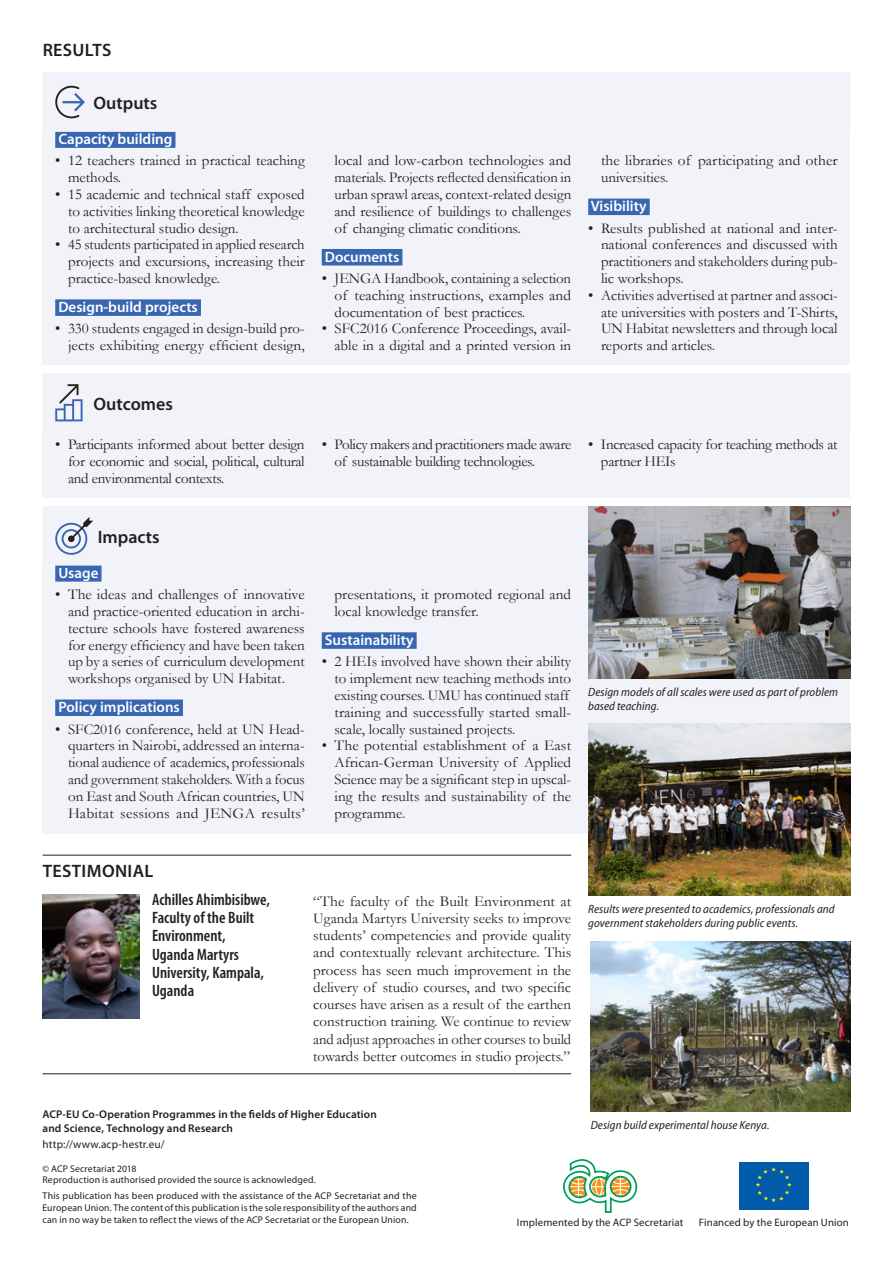
<style>
.page{position:relative;width:893px;height:1263px;background:#fff}
.page>*{position:absolute;margin:0;border:0;box-sizing:border-box;transform-origin:0 0}
.t1{font:600 18px "Myriad Pro";letter-spacing:.005em;color:#231f20}
.t2{font:600 condensed 16.5px/18px "Myriad Pro";color:#231f20}
.t3{font:15px/16.8px "Garamond";color:#231f20;text-align:justify}
.t4{font:15px/16.8px "Garamond";letter-spacing:-.02em;color:#231f20}
.t5{font:600 15px "Myriad Pro";color:#fff}
.t6{font:italic semi-condensed 12px/13.5px "Myriad Pro";letter-spacing:.01em;color:#231f20}
.t7{font:600 11.25px/13.5px "Myriad Pro";letter-spacing:.01em;color:#231f20}
.t8{font:11.25px "Myriad Pro";letter-spacing:.01em;color:#231f20}
.t9{font:10.8px "Myriad Pro";letter-spacing:.01em;color:#231f20}
.t10{font:9.75px/11.7px "Myriad Pro";letter-spacing:.015em;color:#231f20}
</style>
<div class="page">
<div style="left:43px;top:565px;width:807px;height:268px;background:#f1f3f9"></div>
<div style="left:55px;top:565px;width:47px;height:17px;background:#3866b1"></div>
<div style="left:55px;top:699px;width:128px;height:17px;background:#3866b1"></div>
<div style="left:322px;top:632px;width:95px;height:17px;background:#3866b1"></div>
<div style="left:43px;top:506px;width:545px;height:59px;background:#f1f3f9"></div>
<div style="left:739px;top:1162px;width:70px;height:48px;background:#015aaa"></div>
<svg style="left:756px;top:1167px;width:36px;height:35px"></svg>
<svg style="left:563px;top:1159px;width:75px;height:54px"></svg>
<div style="left:43px;top:132px;width:807px;height:232px;background:#f1f3f9"></div>
<div style="left:55px;top:131px;width:120px;height:17px;background:#3866b1"></div>
<div style="left:55px;top:299px;width:146px;height:17px;background:#3866b1"></div>
<div style="left:322px;top:249px;width:80px;height:16px;background:#3866b1"></div>
<div style="left:588px;top:199px;width:62px;height:16px;background:#3866b1"></div>
<div style="left:43px;top:73px;width:807px;height:59px;background:#f1f3f9"></div>
<svg style="left:55px;top:86px;width:30px;height:32px"></svg>
<svg style="left:55px;top:517px;width:38px;height:38px"></svg>
<div style="left:43px;top:433px;width:807px;height:64px;background:#f1f3f9"></div>
<div style="left:43px;top:373px;width:807px;height:59px;background:#f1f3f9"></div>
<svg style="left:55px;top:384px;width:28px;height:37px"></svg>
<img style="left:43px;top:894px;width:96px;height:124px">
<hr style="left:43px;top:855px;width:528px;height:1px;background:#231f20">
<hr style="left:43px;top:1073px;width:528px;height:1px;background:#231f20">
<img style="left:588px;top:506px;width:262px;height:172px">
<img style="left:588px;top:723px;width:262px;height:173px">
<img style="left:591px;top:942px;width:259px;height:169px">
<p class="t1" style="left:43px;top:40px;width:70px">RESULTS</p>
<p class="t1" style="left:94px;top:93px;width:65px">Outputs</p>
<p class="t5" style="left:58px;top:131px;width:115px">Capacity building</p>
<p class="t3" style="left:68px;top:152px;width:238px;text-indent:-13px">• 12 teachers trained in practical teaching methods.</p>
<p class="t3" style="left:68px;top:186px;width:238px;text-indent:-13px">• 15 academic and technical staff exposed to activities linking theoretical knowledge to architectural studio design.</p>
<p class="t3" style="left:68px;top:236px;width:238px;text-indent:-13px">• 45 students participated in applied research projects and excursions, increasing their practice-based knowledge.</p>
<p class="t5" style="left:58px;top:299px;width:141px">Design-build projects</p>
<p class="t3" style="left:55px;top:320px;width:251px;text-align:right">• 330 students engaged in design-build pro&shy;jects exhibiting energy efficient design,</p>
<p class="t1" style="left:94px;top:394px;width:81px">Outcomes</p>
<p class="t3" style="left:334px;top:152px;width:238px">local and low-carbon technologies and materials. Projects reflected densification in urban sprawl areas, context-related design and resilience of buildings to challenges of changing climatic conditions.</p>
<p class="t5" style="left:325px;top:248px;width:76px">Documents</p>
<p class="t3" style="left:334px;top:270px;width:238px;text-indent:-13px">• JENGA Handbook, containing a selection of teaching instructions, examples and documentation of best practices.</p>
<p class="t3" style="left:322px;top:320px;width:251px;text-align:right">• SFC2016 Conference Proceedings, avail&shy;able in a digital and a printed version in</p>
<p class="t3" style="left:601px;top:152px;width:238px">the libraries of participating and other universities.</p>
<p class="t5" style="left:591px;top:198px;width:57px">Visibility</p>
<p class="t3" style="left:601px;top:219px;width:238px;text-indent:-13px">• Results published at national and inter&shy;national conferences and discussed with practitioners and stakeholders during pub&shy;lic workshops.</p>
<p class="t3" style="left:601px;top:287px;width:238px;text-indent:-13px">• Activities advertised at partner and associ&shy;ate universities with posters and T-Shirts, UN Habitat newsletters and through local reports and articles.</p>
<p class="t3" style="left:68px;top:436px;width:238px;text-indent:-13px">• Participants informed about better design for economic and social, political, cultural and environmental contexts.</p>
<p class="t4" style="left:334px;top:436px;width:238px;text-indent:-13px">• Policy makers and practitioners made aware of sustainable building technologies.</p>
<p class="t4" style="left:601px;top:436px;width:238px;text-indent:-13px">• Increased capacity for teaching methods at partner HEIs</p>
<p class="t1" style="left:98px;top:526px;width:63px">Impacts</p>
<p class="t5" style="left:58px;top:564px;width:42px">Usage</p>
<p class="t3" style="left:68px;top:586px;width:238px;text-indent:-13px">• The ideas and challenges of innovative and practice-oriented education in archi&shy;tecture schools have fostered awareness for energy efficiency and have been taken up by a series of curriculum development workshops organised by UN Habitat.</p>
<p class="t5" style="left:58px;top:699px;width:123px">Policy implications</p>
<p class="t3" style="left:68px;top:720px;width:238px;text-indent:-13px">• SFC2016 conference, held at UN Head&shy;quarters in Nairobi, addressed an interna&shy;tional audience of academics, professionals and government stakeholders. With a focus on East and South African countries, UN Habitat sessions and JENGA results’</p>
<p class="t3" style="left:334px;top:586px;width:238px">presentations, it promoted regional and local knowledge transfer.</p>
<p class="t5" style="left:325px;top:632px;width:90px">Sustainability</p>
<p class="t3" style="left:334px;top:653px;width:238px;text-align:left;text-indent:-13px">• 2 HEIs involved have shown their ability to implement new teaching methods into existing courses. UMU has continued staff training and successfully started small&shy;scale, locally sustained projects.</p>
<p class="t3" style="left:334px;top:737px;width:238px;text-indent:-13px">• The potential establishment of a East African-German University of Applied Science may be a significant step in upscal&shy;ing the results and sustainability of the programme.</p>
<p class="t6" style="left:588px;top:686px;width:251px">Design models of all scales were used as part of problem based teaching.</p>
<p class="t1" style="left:43px;top:861px;width:112px">TESTIMONIAL</p>
<p class="t2" style="left:152px;top:891px;width:120px">Achilles Ahimbisibwe,<br>Faculty of the Built<br>Environment,<br>Uganda Martyrs<br>University, Kampala,<br>Uganda</p>
<p class="t3" style="left:313px;top:892px;width:260px;line-height:17.2px">“The faculty of the Built Environment at Uganda Martyrs University seeks to improve students’ competencies and provide quality and contextually relevant architecture. This process has seen much improvement in the delivery of studio courses, and two specific courses have arisen as a result of the earthen construction training. We continue to review and adjust approaches in other courses to build towards better outcomes in studio projects.”</p>
<p class="t6" style="left:588px;top:903px;width:248px">Results were presented to academics, professionals and government stakeholders during public events.</p>
<p class="t7" style="left:43px;top:1108px;width:336px">ACP-EU Co-Operation Programmes in the fields of Higher Education and Science, Technology and Research</p>
<p class="t8" style="left:43px;top:1138px;width:124px">http://www.acp-hestr.eu/</p>
<p class="t10" style="left:43px;top:1163px;width:275px">© ACP Secretariat 2018<br>Reproduction is authorised provided the source is acknowledged.</p>
<p class="t10" style="left:43px;top:1190px;width:376px;text-align:justify">This publication has been produced with the assistance of the ACP Secretariat and the European Union. The content of this publication is the sole responsibility of the authors and can in no way be taken to reflect the views of the ACP Secretariat or the European Union.</p>
<p class="t6" style="left:591px;top:1118px;width:180px">Design build experimental house Kenya.</p>
<p class="t9" style="left:517px;top:1216px;width:168px">Implemented by the ACP Secretariat</p>
<p class="t9" style="left:699px;top:1216px;width:151px">Financed by the European Union</p>
</div>
